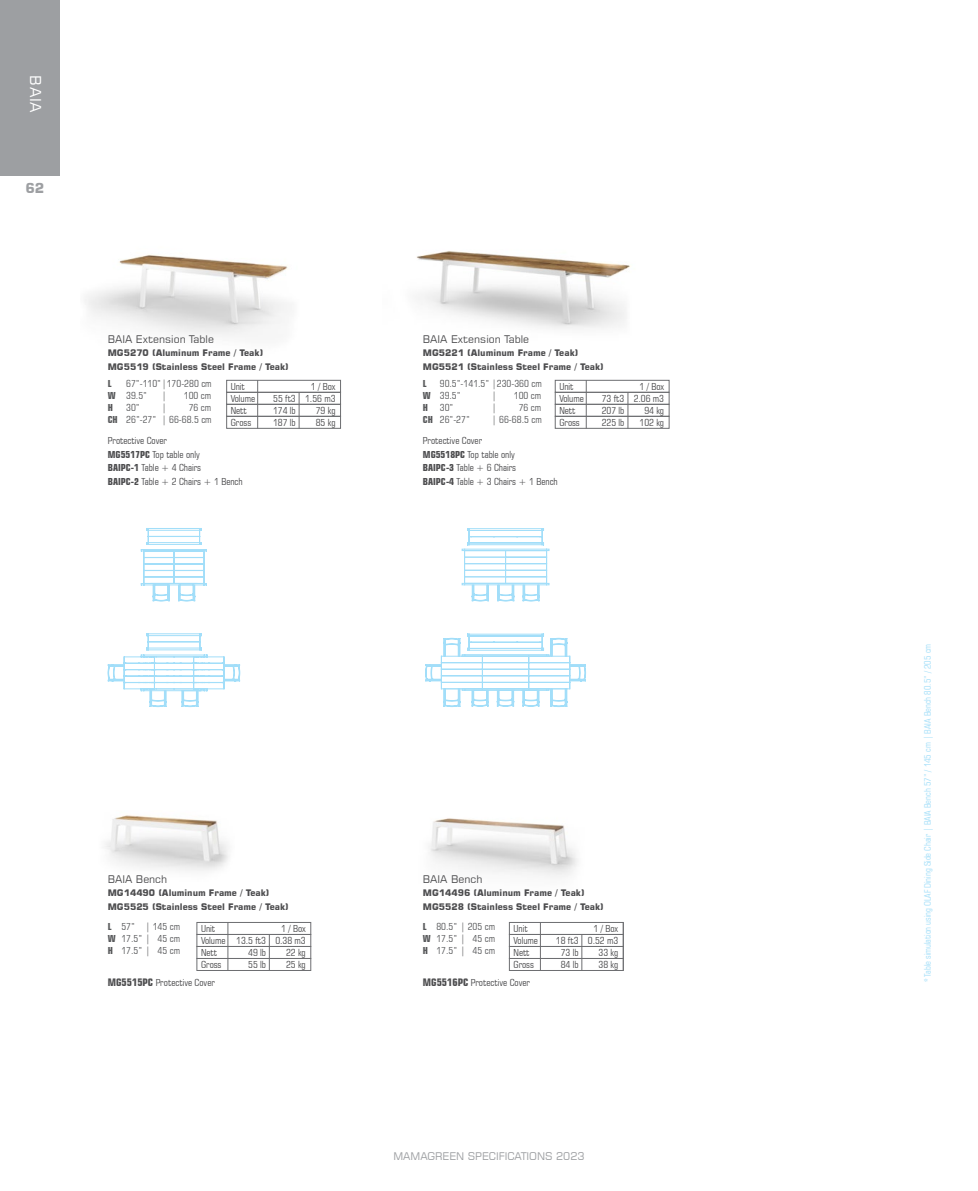
<style>
.page{position:relative;width:978px;height:1191px;background:#fff}
.page>*{position:absolute;margin:0;border:0;box-sizing:border-box;transform-origin:0 0}
.t1{font:15px "Square 721 BT";color:#fff}
.t2{font:700 13.5px "Square 721 BT";color:#9d9fa2}
.t3{font:10.5px "Square 721 BT";color:#4d4d4f}
.t4{font:10.5px "Square 721 BT";color:#9d9fa2}
.t5{font:condensed 9.75px/12px "Square 721 BT";letter-spacing:-.005em;color:#4d4d4f}
.t6{font:condensed 9.75px/12px "Square 721 BT";color:#58595b}
.t7{font:700 condensed 9.75px "Square 721 BT";color:#58595b}
.t8{font:700 9px/13.5px "Square 721 BT";color:#4d4d4f}
.t9{font:condensed 9px "Square 721 BT";letter-spacing:-.005em;color:#a2def9}
.s1{font-weight:700}
.s2{font-weight:700;font-size:10.5px}
</style>
<div class="page">
<img style="left:105px;top:815px;width:124px;height:56px">
<img style="left:85px;top:254px;width:203px;height:82px">
<img style="left:429px;top:818px;width:149px;height:59px">
<img style="left:416px;top:251px;width:214px;height:78px">
<div style="left:0;top:0;width:60px;height:175px;background:#9d9fa2"></div>
<svg style="left:141px;top:528px;width:66px;height:73px"></svg>
<div style="left:462px;top:549px;width:87px;height:2px;border:1px solid #a2def9"></div>
<div style="left:462px;top:583px;width:87px;height:2px;border:1px solid #a2def9"></div>
<svg style="left:464px;top:528px;width:83px;height:73px"></svg>
<svg style="left:425px;top:633px;width:161px;height:74px"></svg>
<svg style="left:108px;top:633px;width:132px;height:74px"></svg>
<div style="left:226px;top:380px;width:115px;height:12px;border:1px solid #6d6e71"></div>
<div style="left:226px;top:404px;width:115px;height:12px;border:1px solid #6d6e71"></div>
<div style="left:226px;top:392px;width:115px;height:12px;border:1px solid #6d6e71"></div>
<div style="left:226px;top:416px;width:115px;height:12px;border:1px solid #6d6e71"></div>
<hr style="left:257px;top:380px;width:1px;height:48px;background:#6d6e71">
<hr style="left:299px;top:392px;width:1px;height:36px;background:#6d6e71">
<div style="left:555px;top:380px;width:114px;height:12px;border:1px solid #6d6e71"></div>
<div style="left:555px;top:404px;width:114px;height:12px;border:1px solid #6d6e71"></div>
<div style="left:555px;top:392px;width:114px;height:12px;border:1px solid #6d6e71"></div>
<div style="left:555px;top:416px;width:114px;height:12px;border:1px solid #6d6e71"></div>
<hr style="left:586px;top:380px;width:1px;height:48px;background:#6d6e71">
<hr style="left:628px;top:392px;width:1px;height:36px;background:#6d6e71">
<div style="left:197px;top:922px;width:114px;height:12px;border:1px solid #6d6e71"></div>
<div style="left:197px;top:946px;width:114px;height:12px;border:1px solid #6d6e71"></div>
<div style="left:197px;top:934px;width:114px;height:12px;border:1px solid #6d6e71"></div>
<div style="left:197px;top:958px;width:114px;height:12px;border:1px solid #6d6e71"></div>
<hr style="left:228px;top:922px;width:1px;height:48px;background:#6d6e71">
<hr style="left:269px;top:934px;width:1px;height:36px;background:#6d6e71">
<div style="left:509px;top:922px;width:115px;height:12px;border:1px solid #6d6e71"></div>
<div style="left:509px;top:946px;width:115px;height:12px;border:1px solid #6d6e71"></div>
<div style="left:509px;top:934px;width:115px;height:12px;border:1px solid #6d6e71"></div>
<div style="left:509px;top:958px;width:115px;height:12px;border:1px solid #6d6e71"></div>
<hr style="left:540px;top:922px;width:1px;height:48px;background:#6d6e71">
<hr style="left:582px;top:934px;width:1px;height:36px;background:#6d6e71">
<hr style="left:623px;top:922px;width:1px;height:48px;background:#6d6e71">
<h1 class="t1" style="left:45px;top:75px;width:39px;rotate:90deg">BAIA</h1>
<h2 class="t2" style="left:25px;top:180px;width:20px">62</h2>
<p class="t3" style="left:108px;top:332px;width:108px">BAIA Extension Table</p>
<p class="t8" style="left:108px;top:346px;width:182px">MG5270 (Aluminum Frame / Teak)<br>MG5519 (Stainless Steel Frame / Teak)</p>
<p class="t3" style="left:423px;top:332px;width:108px">BAIA Extension Table</p>
<p class="t8" style="left:423px;top:346px;width:182px">MG5221 (Aluminum Frame / Teak)<br>MG5521 (Stainless Steel Frame / Teak)</p>
<p class="t6" style="left:108px;top:378px;width:105px;text-indent:18px">67”-110”|170-280 cm<br><span class="s1">W</span> 39.5”</p>
<p class="t7" style="left:108px;top:378px;width:5px">L</p>
<p class="t6" style="left:162px;top:390px;width:6px">|</p>
<p class="t6" style="left:184px;top:390px;width:29px">100 cm</p>
<p class="t7" style="left:108px;top:402px;width:7px">H</p>
<p class="t6" style="left:126px;top:402px;width:15px">30”</p>
<p class="t6" style="left:162px;top:402px;width:6px">|</p>
<p class="t6" style="left:108px;top:402px;width:105px;text-align:right">76 cm<br><span class="s1">CH</span> 26”-27” | 66-68.5 cm</p>
<p class="t6" style="left:423px;top:378px;width:120px;text-indent:17px">90.5”-141.5” |230-360 cm<br><span class="s1">W</span> 39.5”</p>
<p class="t7" style="left:423px;top:378px;width:5px">L</p>
<p class="t5" style="left:231px;top:380px;width:26px">Unit<br>Volume<br>Nett<br>Gross</p>
<p class="t5" style="left:305px;top:380px;width:32px;text-align:right">1 / Box<br>1.56 m3<br>79 kg<br>85 kg</p>
<p class="t5" style="left:602px;top:392px;width:24px;text-align:justify">73 ft3<br>207 lb 225 lb</p>
<p class="t5" style="left:559px;top:380px;width:26px">Unit<br>Volume<br>Nett<br>Gross</p>
<p class="t5" style="left:634px;top:380px;width:32px;text-align:right">1 / Box<br>2.06 m3<br>94 kg<br>102 kg</p>
<p class="t6" style="left:492px;top:390px;width:6px">|</p>
<p class="t6" style="left:514px;top:390px;width:29px">100 cm</p>
<p class="t5" style="left:273px;top:392px;width:24px;text-align:justify">55 ft3<br>174 lb 187 lb</p>
<p class="t6" style="left:423px;top:402px;width:32px"><span class="s1">H</span> 30”</p>
<p class="t6" style="left:492px;top:402px;width:6px">|</p>
<p class="t6" style="left:519px;top:402px;width:24px">76 cm</p>
<p class="t6" style="left:423px;top:414px;width:48px"><span class="s1">CH</span> 26”-27”</p>
<p class="t6" style="left:492px;top:414px;width:51px">| 66-68.5 cm</p>
<p class="t5" style="left:108px;top:434px;width:136px;line-height:13.5px">Protective Cover<br><span class="s1">MG5517PC</span> Top table only<br><span class="s1">BAIPC-1</span> Table + 4 Chairs<br><span class="s1">BAIPC-2</span> Table + 2 Chairs + 1 Bench</p>
<p class="t5" style="left:423px;top:434px;width:136px;line-height:13.5px">Protective Cover<br><span class="s1">MG5518PC</span> Top table only<br><span class="s1">BAIPC-3</span> Table + 6 Chairs<br><span class="s1">BAIPC-4</span> Table + 3 Chairs + 1 Bench</p>
<p class="t3" style="left:108px;top:872px;width:61px">BAIA Bench</p>
<p class="t8" style="left:108px;top:886px;width:182px">MG14490 (Aluminum Frame / Teak)<br>MG5525 (Stainless Steel Frame / Teak)</p>
<p class="t3" style="left:423px;top:872px;width:61px">BAIA Bench</p>
<p class="t8" style="left:423px;top:886px;width:182px">MG14496 (Aluminum Frame / Teak)<br>MG5528 (Stainless Steel Frame / Teak)</p>
<p class="t6" style="left:108px;top:920px;width:74px;text-align:justify"><span class="s1">L</span> 57” | 145 cm <span class="s1">W</span> 17.5” | 45 cm <span class="s1">H</span> 17.5” | 45 cm</p>
<p class="t6" style="left:423px;top:920px;width:74px;text-align:justify"><span class="s1">L</span> 80.5” | 205 cm <span class="s1">W</span> 17.5” | 45 cm <span class="s1">H</span> 17.5” | 45 cm</p>
<p class="t5" style="left:201px;top:922px;width:26px">Unit<br>Volume<br>Nett<br>Gross</p>
<p class="t5" style="left:275px;top:922px;width:32px;text-align:right">1 / Box<br>0.38 m3<br>22 kg<br>25 kg</p>
<p class="t5" style="left:556px;top:934px;width:24px;text-align:center">18 ft3<br>73 lb<br>84 lb</p>
<p class="t5" style="left:514px;top:922px;width:26px">Unit<br>Volume<br>Nett<br>Gross</p>
<p class="t5" style="left:588px;top:922px;width:32px;text-align:right">1 / Box<br>0.52 m3<br>33 kg<br>38 kg</p>
<p class="t5" style="left:248px;top:934px;width:19px;text-align:justify;text-indent:-12px">13.5 ft3<br>49 lb 55 lb</p>
<p class="t5" style="left:108px;top:976px;width:108px"><span class="s2">MG5515PC</span> Protective Cover</p>
<p class="t5" style="left:423px;top:976px;width:108px"><span class="s2">MG5516PC</span> Protective Cover</p>
<p class="t4" style="left:393px;top:1149px;width:193px">MAMAGREEN SPECIFICATIONS 2023</p>
<p class="t9" style="left:922px;top:982px;width:340px;rotate:-90deg">* Table simulation using OLAF Dining Side Chair | BAIA Bench 57” / 145 cm | BAIA Bench 80.5” / 205 cm</p>
</div>
